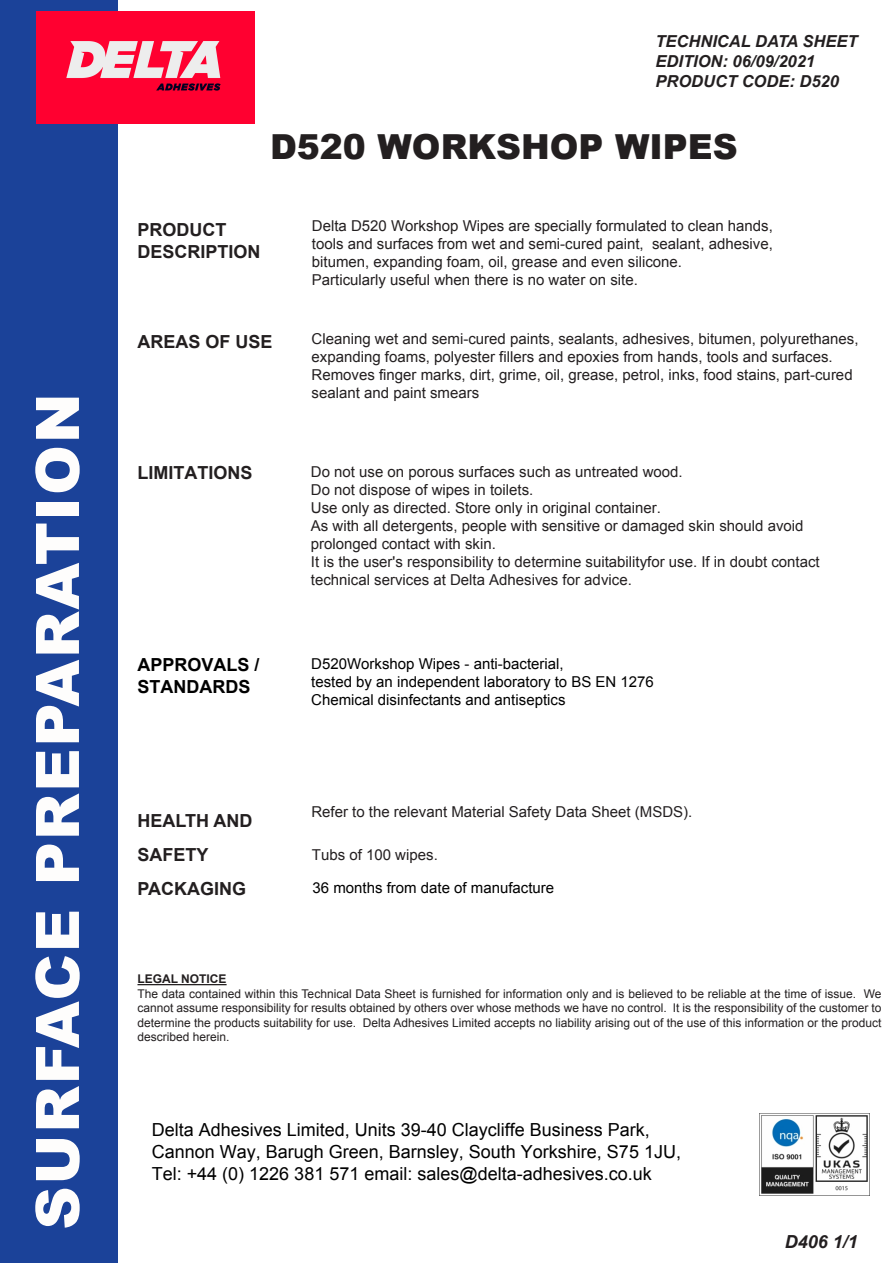
<style>
.page{position:relative;width:893px;height:1263px;background:#fff}
.page>*{position:absolute;margin:0;border:0;box-sizing:border-box;transform-origin:0 0}
.t1{font:900 60px "Arial";letter-spacing:.03em;color:#fefdfc}
.t2{font:900 34.5px "Arial";color:#231f20}
.t3{font:18px/21.6px "Arial";color:#000}
.t4{font:700 18px/33.8px "Arial";color:#231f20}
.t5{font:700 18px/21.6px "Arial";color:#000}
.t6{font:italic 700 18px "Arial";color:#231f20}
.t7{font:italic 700 16.5px "Arial";color:#231f20}
.t8{font:15px/18px "Arial";color:#231f20}
.t9{font:15px/18px "Arial";color:#000}
.t10{font:12px/14.4px "Arial";color:#231f20;text-align:justify}
.t11{font:700 12px "Arial";color:#231f20}
</style>
<div class="page">
<div style="left:0;top:0;width:117px;height:1263px;background:#1b4299"></div>
<hr style="left:137px;top:984px;width:90px;height:1px;background:#231f20">
<img style="left:37px;top:12px;width:218px;height:112px">
<img style="left:760px;top:1113px;width:109px;height:81px">
<p class="t1" style="left:14px;top:1230px;width:838px;rotate:-90deg">SURFACE PREPARATION</p>
<p class="t7" style="left:655px;top:30px;width:203px">TECHNICAL DATA SHEET</p>
<p class="t7" style="left:655px;top:50px;width:161px">EDITION: 06/09/2021</p>
<p class="t7" style="left:655px;top:70px;width:185px">PRODUCT CODE: D520</p>
<p class="t2" style="left:270px;top:121px;width:469px">D520 WORKSHOP WIPES</p>
<p class="t4" style="left:137px;top:214px;width:90px">PRODUCT</p>
<p class="t4" style="left:137px;top:235px;width:125px">DESCRIPTION</p>
<p class="t8" style="left:312px;top:217px;width:463px">Delta D520 Workshop Wipes are specially formulated to clean hands, tools and surfaces from wet and semi-cured paint, sealant, adhesive, bitumen, expanding foam, oil, grease and even silicone.<br>Particularly useful when there is no water on site.</p>
<p class="t4" style="left:138px;top:326px;width:137px">AREAS OF USE</p>
<p class="t8" style="left:312px;top:330px;width:548px">Cleaning wet and semi-cured paints, sealants, adhesives, bitumen, polyurethanes, expanding foams, polyester fillers and epoxies from hands, tools and surfaces.<br>Removes finger marks, dirt, grime, oil, grease, petrol, inks, food stains, part-cured sealant and paint smears</p>
<p class="t4" style="left:137px;top:456px;width:117px">LIMITATIONS</p>
<p class="t8" style="left:311px;top:463px;width:510px">Do not use on porous surfaces such as untreated wood.<br>Do not dispose of wipes in toilets.<br>Use only as directed. Store only in original container.<br>As with all detergents, people with sensitive or damaged skin should avoid prolonged contact with skin.<br>It is the user's responsibility to determine suitabilityfor use. If in doubt contact technical services at Delta Adhesives for advice.</p>
<p class="t5" style="left:138px;top:654px;width:124px">APPROVALS /<br>STANDARDS</p>
<p class="t9" style="left:311px;top:655px;width:344px">D520Workshop Wipes - anti-bacterial,<br>tested by an independent laboratory to BS EN 1276<br>Chemical disinfectants and antiseptics</p>
<p class="t4" style="left:137px;top:804px;width:116px">HEALTH AND<br>SAFETY<br>PACKAGING</p>
<p class="t8" style="left:311px;top:803px;width:382px">Refer to the relevant Material Safety Data Sheet (MSDS).</p>
<p class="t8" style="left:312px;top:846px;width:127px">Tubs of 100 wipes.</p>
<p class="t9" style="left:312px;top:879px;width:243px">36 months from date of manufacture</p>
<p class="t11" style="left:137px;top:971px;width:91px">LEGAL NOTICE</p>
<p class="t10" style="left:137px;top:986px;width:746px">The data contained within this Technical Data Sheet is furnished for information only and is believed to be reliable at the time of issue. We cannot assume responsibility for results obtained by others over whose methods we have no control. It is the responsibility of the customer to determine the products suitability for use. Delta Adhesives Limited accepts no liability arising out of the use of this information or the product described herein.</p>
<p class="t3" style="left:152px;top:1119px;width:531px">Delta Adhesives Limited, Units 39-40 Claycliffe Business Park,<br>Cannon Way, Barugh Green, Barnsley, South Yorkshire, S75 1JU,<br>Tel: +44 (0) 1226 381 571 email: sales@delta-adhesives.co.uk</p>
<p class="t6" style="left:785px;top:1230px;width:75px">D406 1/1</p>
</div>
